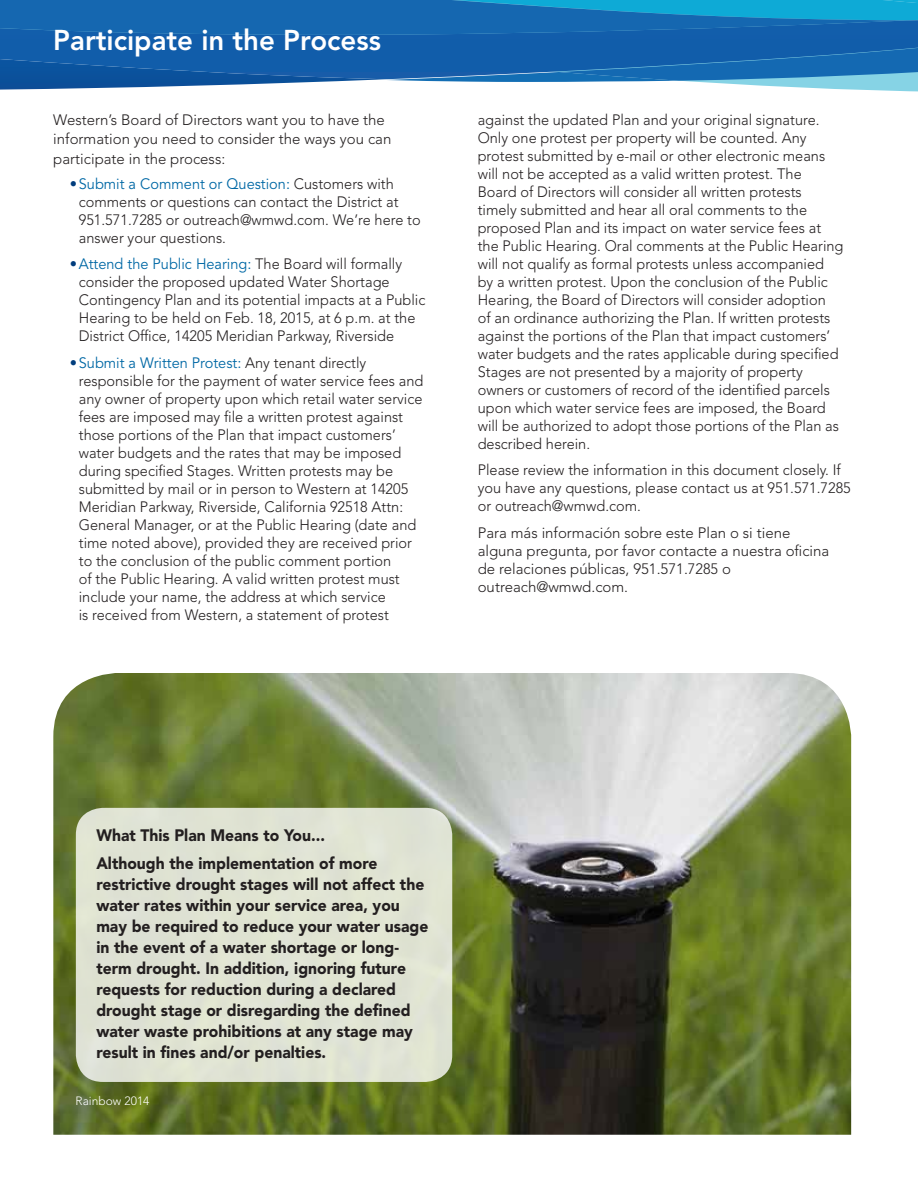
<style>
.page{position:relative;width:918px;height:1188px;background:#fff}
.page>*{position:absolute;margin:0;border:0;box-sizing:border-box;transform-origin:0 0}
.t1{font:800 28.5px "Avenir LT Std";color:#fff}
.t2{font:900 16.5px/21px "Avenir LT Std";color:#231f20;scale:.95 1}
.t3{font:300 15px/18px "Avenir LT Std";color:#231f20}
.t4{font:300 15px/19.5px "Avenir";color:#231f20}
.t5{font:300 12px "Avenir";color:#fff}
.s1{color:#013d7d}
.s2{font-weight:400;color:#0068a5}
</style>
<div class="page">
<svg style="left:0;top:82px;width:918px;height:8px"></svg>
<svg style="left:0;top:0;width:918px;height:82px;background:#197fbc"></svg>
<svg style="left:0;top:20px;width:918px;height:59px;background:#1462ac"></svg>
<img style="left:53px;top:673px;width:798px;height:462px">
<div style="left:76px;top:808px;width:376px;height:274px;background:#dfe3d3;border-radius:27px"></div>
<h1 class="t1" style="left:53px;top:23px;width:329px">Participate in the Process</h1>
<p class="t4" style="left:53px;top:110px;width:340px">Western’s Board of Directors want you to have the information you need to consider the ways you can participate in the process:</p>
<p class="t3" style="left:79px;top:174px;width:343px;text-indent:-9px"><span class="s1">•</span><span class="s2">Submit a Comment or Question:</span> Customers with comments or questions can contact the District at 951.571.7285 or outreach@wmwd.com. We’re here to answer your questions.</p>
<p class="t3" style="left:79px;top:255px;width:348px;text-indent:-9px"><span class="s1">•</span><span class="s2">Attend the Public Hearing:</span> The Board will formally consider the proposed updated Water Shortage Contingency Plan and its potential impacts at a Public Hearing to be held on Feb. 18, 2015, at 6 p.m. at the District Office, 14205 Meridian Parkway, Riverside</p>
<p class="t3" style="left:79px;top:354px;width:346px;text-indent:-9px"><span class="s1">•</span><span class="s2">Submit a Written Protest:</span> Any tenant directly responsible for the payment of water service fees and any owner of property upon which retail water service fees are imposed may file a written protest against those portions of the Plan that impact customers’ water budgets and the rates that may be imposed during specified Stages. Written protests may be submitted by mail or in person to Western at 14205<br>Meridian Parkway, Riverside, California 92518 Attn:<br>General Manager, or at the Public Hearing (date and time noted above), provided they are received prior to the conclusion of the public comment portion<br>of the Public Hearing. A valid written protest must include your name, the address at which service<br>is received from Western, a statement of protest</p>
<p class="t3" style="left:478px;top:111px;width:367px">against the updated Plan and your original signature.<br>Only one protest per property will be counted. Any protest submitted by e-mail or other electronic means will not be accepted as a valid written protest. The Board of Directors will consider all written protests timely submitted and hear all oral comments to the proposed Plan and its impact on water service fees at the Public Hearing. Oral comments at the Public Hearing will not qualify as formal protests unless accompanied by a written protest. Upon the conclusion of the Public Hearing, the Board of Directors will consider adoption<br>of an ordinance authorizing the Plan. If written protests against the portions of the Plan that impact customers’ water budgets and the rates applicable during specified Stages are not presented by a majority of property owners or customers of record of the identified parcels upon which water service fees are imposed, the Board will be authorized to adopt those portions of the Plan as described herein.</p>
<p class="t3" style="left:478px;top:461px;width:375px">Please review the information in this document closely. If you have any questions, please contact us at 951.571.7285 or outreach@wmwd.com.</p>
<p class="t3" style="left:478px;top:524px;width:353px">Para más información sobre este Plan o si tiene alguna pregunta, por favor contacte a nuestra oficina de relaciones públicas, 951.571.7285 o outreach@wmwd.com.</p>
<p class="t2" style="left:96px;top:821px;width:297px;line-height:27.8px">What This Plan Means to You...<br>Although the implementation of more</p>
<p class="t2" style="left:96px;top:873px;width:351px">restrictive drought stages will not affect the water rates within your service area, you may be required to reduce your water usage in the event of a water shortage or long&shy;term drought. In addition, ignoring future requests for reduction during a declared drought stage or disregarding the defined water waste prohibitions at any stage may result in fines and/or penalties.</p>
<p class="t5" style="left:76px;top:1094px;width:75px">Rainbow 2014</p>
</div>
